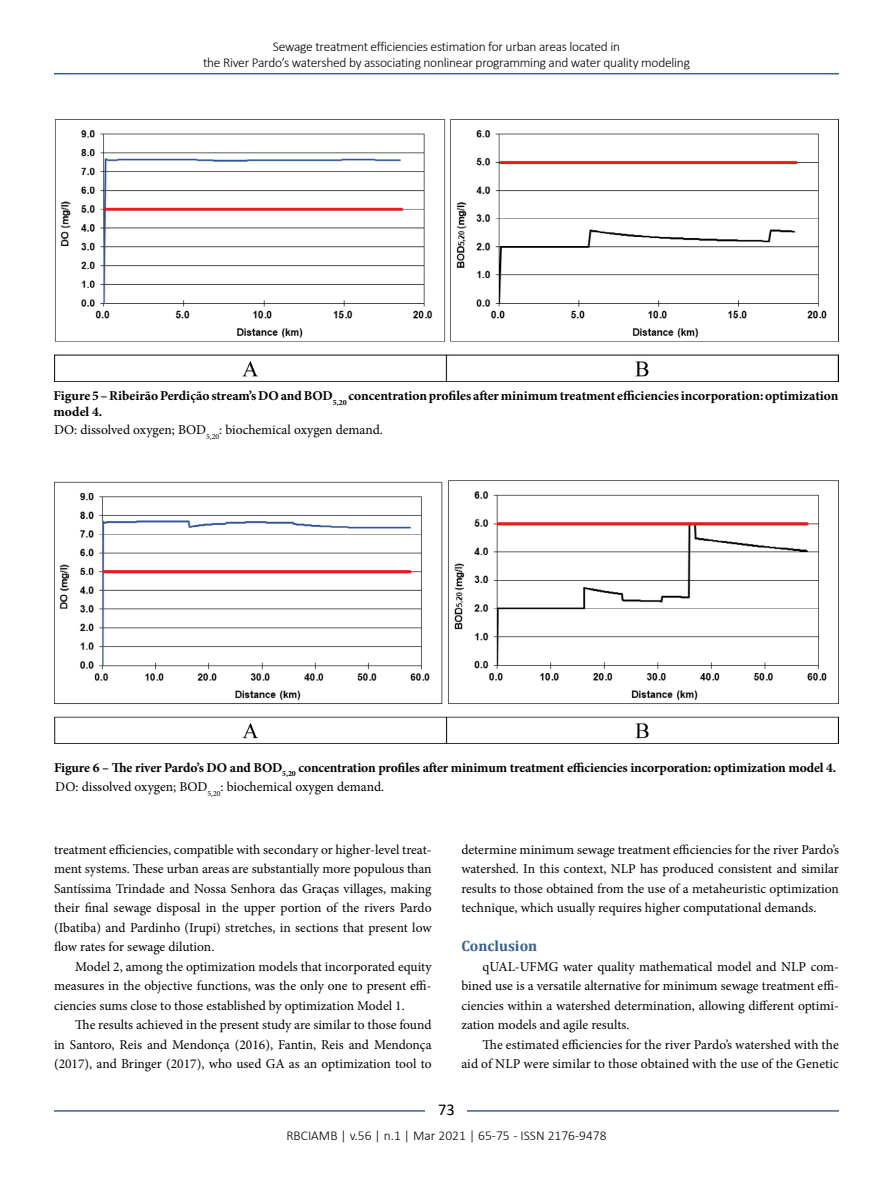
<style>
.page{position:relative;width:893px;height:1191px;background:#fff}
.page>*{position:absolute;margin:0;border:0;box-sizing:border-box;transform-origin:0 0}
.t1{font:16.5px "Calibri";color:#000}
.t2{font:700 15px "Cambria";color:#365f92}
.t3{font:13.5px/19.5px "Minion Pro";color:#000;text-align:justify}
.t4{font:700 13.5px/16.2px "Minion Pro";letter-spacing:-.005em;color:#000}
.t5{font:300 13.5px/16.2px "Calibri";letter-spacing:-.02em;color:#000;text-align:center}
.t6{font:300 13.5px "Calibri";color:#000}
</style>
<div class="page">
<hr style="left:54px;top:73px;width:785px;height:1px;background:#365f92">
<hr style="left:54px;top:1110px;width:785px;height:1px;background:#365f92">
<div style="left:426px;top:1096px;width:41px;height:26px;background:#fff"></div>
<img style="left:54px;top:119px;width:785px;height:262px">
<img style="left:54px;top:480px;width:785px;height:264px">
<p class="t5" style="left:203px;top:38px;width:488px">Sewage treatment efficiencies estimation for urban areas located in<br>the River Pardo’s watershed by associating nonlinear programming and water quality modeling</p>
<p class="t4" style="left:54px;top:388px;width:786px">Figure 5 – Ribeirão Perdição stream’s DO and BOD<sub>5,20</sub> concentration profiles after minimum treatment efficiencies incorporation: optimization model 4.</p>
<p class="t3" style="left:54px;top:420px;width:330px">DO: dissolved oxygen; BOD<sub>5,20</sub>: biochemical oxygen demand.</p>
<p class="t4" style="left:54px;top:759px;width:784px">Figure 6 – The river Pardo’s DO and BOD<sub>5,20</sub> concentration profiles after minimum treatment efficiencies incorporation: optimization model 4.</p>
<p class="t3" style="left:55px;top:777px;width:330px">DO: dissolved oxygen; BOD<sub>5,20</sub>: biochemical oxygen demand.</p>
<p class="t3" style="left:54px;top:840px;width:379px">treatment efficiencies, compatible with secondary or higher-level treat&shy;ment systems. These urban areas are substantially more populous than Santíssima Trindade and Nossa Senhora das Graças villages, making their final sewage disposal in the upper portion of the rivers Pardo (Ibatiba) and Pardinho (Irupi) stretches, in sections that present low flow rates for sewage dilution.</p>
<p class="t3" style="left:54px;top:956px;width:379px;text-indent:21px">Model 2, among the optimization models that incorporated equity measures in the objective functions, was the only one to present effi&shy;ciencies sums close to those established by optimization Model 1.</p>
<p class="t3" style="left:54px;top:1015px;width:379px;text-indent:21px">The results achieved in the present study are similar to those found in Santoro, Reis and Mendonça (2016), Fantin, Reis and Mendonça (2017), and Bringer (2017), who used GA as an optimization tool to</p>
<p class="t3" style="left:461px;top:839px;width:379px">determine minimum sewage treatment efficiencies for the river Pardo’s watershed. In this context, NLP has produced consistent and similar results to those obtained from the use of a metaheuristic optimization technique, which usually requires higher computational demands.</p>
<p class="t2" style="left:461px;top:935px;width:77px">Conclusion</p>
<p class="t3" style="left:461px;top:957px;width:379px;text-indent:21px">qUAL-UFMG water quality mathematical model and NLP com&shy;bined use is a versatile alternative for minimum sewage treatment effi&shy;ciencies within a watershed determination, allowing different optimi&shy;zation models and agile results.</p>
<p class="t3" style="left:461px;top:1034px;width:379px;text-align:right">The estimated efficiencies for the river Pardo’s watershed with the<br>aid of NLP were similar to those obtained with the use of the Genetic</p>
<p class="t1" style="left:438px;top:1098px;width:18px">73</p>
<p class="t6" style="left:286px;top:1126px;width:322px">RBCIAMB | v.56 | n.1 | Mar 2021 | 65-75 - ISSN 2176-9478</p>
</div>
